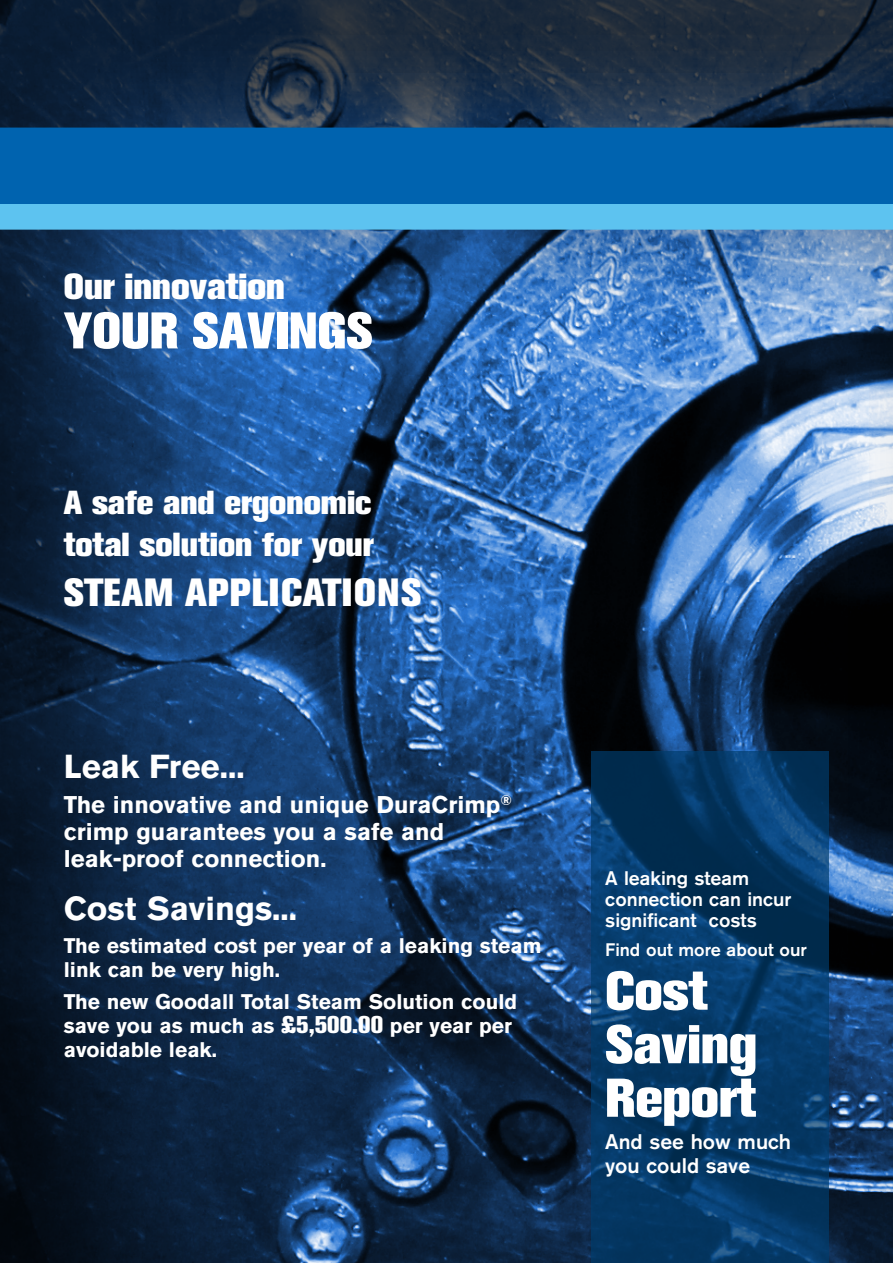
<style>
.page{position:relative;width:893px;height:1263px;background:#fff}
.page>*{position:absolute;margin:0;border:0;box-sizing:border-box;transform-origin:0 0}
.t1{font:800 54px/53.6px "Akzidenz Grotesk BE";color:#fff}
.t2{font:800 51px "Akzidenz Grotesk BE";color:#fff}
.t3{font:800 39px "Akzidenz Grotesk BE";letter-spacing:.02em;color:#fff}
.t4{font:800 36px "Akzidenz Grotesk BE";color:#fff}
.t5{font:800 33px/42px "Akzidenz Grotesk BE";color:#fff}
.t6{font:700 33px "Akzidenz Grotesk BE";color:#fff}
.t7{font:700 24px/27px "Akzidenz Grotesk BE";color:#fff}
.t8{font:700 21px/24px "Akzidenz Grotesk BE";color:#fff}
.t9{font:500 21px/24px "Akzidenz Grotesk BE";color:#fff}
.t10{font:500 19.5px/21px "Akzidenz Grotesk BE";color:#fff}
.t11{font:500 18px "Akzidenz Grotesk BE";color:#fff}
.s1{font-weight:800;font-size:24px}
</style>
<div class="page">
<div style="left:0;top:0;width:893px;height:1263px;background:#000;opacity:.75"></div>
<div style="left:0;top:128px;width:893px;height:76px;background:#0063af"></div>
<div style="left:0;top:204px;width:893px;height:26px;background:#5dc3f0"></div>
<svg style="left:591px;top:751px;width:238px;height:512px;background:#053865"></svg>
<h3 class="t4" style="left:64px;top:266px;width:223px">Our innovation</h3>
<h2 class="t2" style="left:64px;top:301px;width:311px">YOUR SAVINGS</h2>
<h3 class="t5" style="left:64px;top:481px;width:312px">A safe and ergonomic total solution for your</h3>
<h3 class="t3" style="left:64px;top:570px;width:359px">STEAM APPLICATIONS</h3>
<h3 class="t6" style="left:64px;top:747px;width:182px">Leak Free...</h3>
<p class="t7" style="left:64px;top:791px;width:450px">The innovative and unique DuraCrimp<sup>® </sup>crimp guarantees you a safe and leak-proof connection.</p>
<h3 class="t6" style="left:64px;top:890px;width:235px">Cost Savings...</h3>
<p class="t8" style="left:64px;top:933px;width:479px">The estimated cost per year of a leaking steam link can be very high.</p>
<p class="t8" style="left:64px;top:990px;width:455px">The new Goodall Total Steam Solution could save you as much as <span class="s1">£5,500.00</span> per year per avoidable leak.</p>
<p class="t10" style="left:605px;top:867px;width:188px">A leaking steam connection can incur significant costs</p>
<p class="t11" style="left:605px;top:939px;width:203px">Find out more about our</p>
<h1 class="t1" style="left:605px;top:964px;width:153px">Cost<br>Saving<br>Report</h1>
<p class="t9" style="left:605px;top:1129px;width:187px">And see how much you could save</p>
</div>
